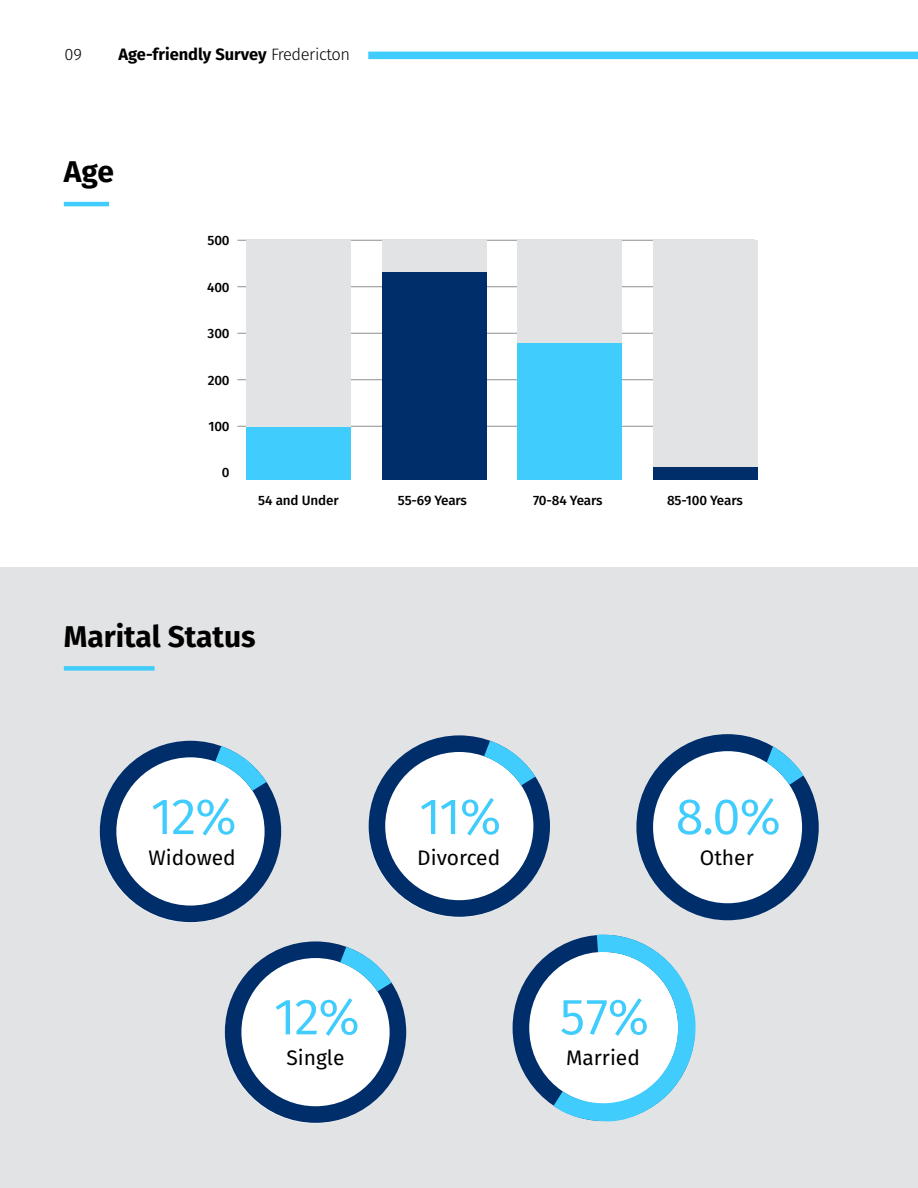
<style>
.page{position:relative;width:918px;height:1188px;background:#fff}
.page>*{position:absolute;margin:0;border:0;box-sizing:border-box;transform-origin:0 0}
.t1{font:51px "Fira Sans";letter-spacing:-.025em;color:#40ccfc}
.t2{font:700 30px "Fira Sans";color:#000}
.t3{font:21px "Fira Sans";color:#000}
.t4{font:700 16.5px "Fira Sans";color:#000}
.t5{font:300 16.5px "Fira Sans";color:#000}
.t6{font:500 13.5px "Fira Sans";letter-spacing:-.01em;color:#000}
.s1{font-weight:300}
</style>
<div class="page">
<div style="left:368px;top:52px;width:550px;height:7px;background:#40ccfc"></div>
<div style="left:0;top:568px;width:918px;height:620px;background:#e2e3e4"></div>
<hr style="left:237px;top:240px;width:518px;height:1px;background:#8f8f8f">
<hr style="left:237px;top:286px;width:518px;height:1px;background:#8f8f8f">
<hr style="left:237px;top:333px;width:518px;height:1px;background:#8f8f8f">
<hr style="left:237px;top:379px;width:518px;height:1px;background:#8f8f8f">
<hr style="left:237px;top:426px;width:518px;height:1px;background:#8f8f8f">
<div style="left:64px;top:666px;width:91px;height:5px;background:#40ccfc"></div>
<hr style="left:64px;top:202px;width:45px;height:4px;background:#40ccfc">
<div style="left:382px;top:240px;width:104px;height:238px;background:#e2e3e4"></div>
<div style="left:382px;top:272px;width:104px;height:208px;background:#002e6b"></div>
<div style="left:246px;top:240px;width:105px;height:238px;background:#e2e3e4"></div>
<div style="left:246px;top:427px;width:105px;height:53px;background:#40ccfc"></div>
<div style="left:518px;top:240px;width:104px;height:238px;background:#e2e3e4"></div>
<div style="left:518px;top:343px;width:104px;height:137px;background:#40ccfc"></div>
<div style="left:653px;top:240px;width:105px;height:238px;background:#e2e3e4"></div>
<div style="left:653px;top:467px;width:105px;height:13px;background:#002e6b"></div>
<svg style="left:636px;top:734px;width:183px;height:186px"></svg>
<svg style="left:369px;top:735px;width:181px;height:182px"></svg>
<svg style="left:225px;top:941px;width:181px;height:182px"></svg>
<svg style="left:100px;top:741px;width:181px;height:181px"></svg>
<svg style="left:513px;top:934px;width:183px;height:188px"></svg>
<p class="t5" style="left:64px;top:43px;width:19px">09</p>
<p class="t4" style="left:119px;top:41px;width:233px">Age-friendly Survey <span class="s1">Fredericton</span></p>
<h2 class="t2" style="left:64px;top:146px;width:52px">Age</h2>
<p class="t6" style="left:208px;top:229px;width:24px">500</p>
<p class="t6" style="left:207px;top:276px;width:24px">400</p>
<p class="t6" style="left:208px;top:322px;width:24px">300</p>
<p class="t6" style="left:208px;top:369px;width:24px">200</p>
<p class="t6" style="left:208px;top:415px;width:23px">100</p>
<p class="t6" style="left:222px;top:462px;width:9px">0</p>
<p class="t6" style="left:258px;top:489px;width:82px">54 and Under</p>
<h2 class="t2" style="left:64px;top:612px;width:193px">Marital Status</h2>
<p class="t6" style="left:398px;top:489px;width:71px">55-69 Years</p>
<p class="t6" style="left:533px;top:489px;width:71px">70-84 Years</p>
<p class="t6" style="left:667px;top:489px;width:77px">85-100 Years</p>
<h1 class="t1" style="left:151px;top:778px;width:88px">12%</h1>
<h3 class="t3" style="left:149px;top:842px;width:89px">Widowed</h3>
<h1 class="t1" style="left:274px;top:979px;width:88px">12%</h1>
<h3 class="t3" style="left:286px;top:1042px;width:60px">Single</h3>
<h1 class="t1" style="left:419px;top:778px;width:84px">11%</h1>
<h3 class="t3" style="left:417px;top:842px;width:85px">Divorced</h3>
<h1 class="t1" style="left:676px;top:778px;width:107px">8.0%</h1>
<h3 class="t3" style="left:700px;top:842px;width:55px">Other</h3>
<h1 class="t1" style="left:560px;top:979px;width:91px">57%</h1>
<h3 class="t3" style="left:566px;top:1042px;width:75px">Married</h3>
</div>
